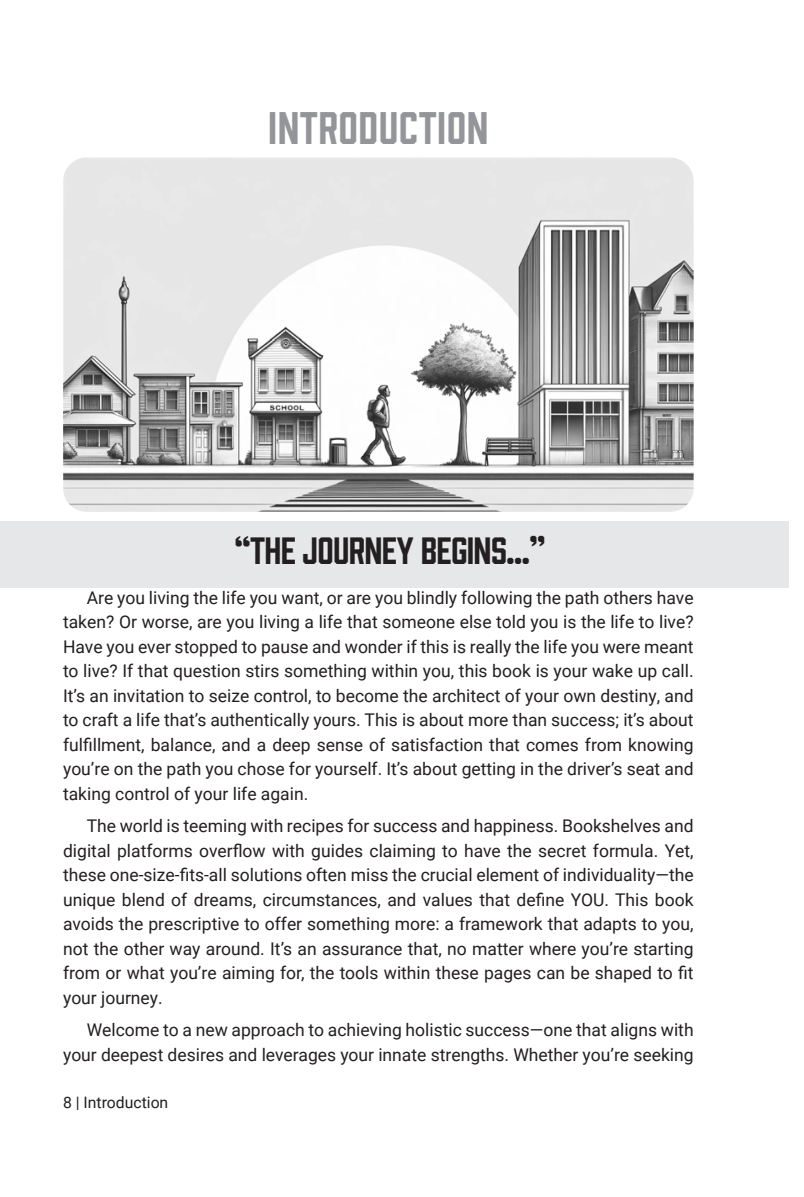
<style>
.page{position:relative;width:804px;height:1197px;background:#fff}
.page>*{position:absolute;margin:0;border:0;box-sizing:border-box;transform-origin:0 0}
.ChapHead{font:42px "Prohibition";letter-spacing:.01em;color:#939598}
.ChapterName{font:35px "Prohibition";letter-spacing:-.02em;color:#231f20}
.BodyText{font:17.5px/24.5px "Roboto";color:#231f20;text-align:justify}
.t1{font:15.75px "Roboto";color:#231f20}
</style>
<div class="page">
<div style="left:0;top:522px;width:788px;height:66px;background:#e6e7e9"></div>
<img style="left:63px;top:158px;width:630px;height:354px">
<p class="ChapHead" style="left:268px;top:98px;width:222px">INTRODUCTION</p>
<p class="ChapterName" style="left:234px;top:526px;width:312px">“THE JOURNEY BEGINS...”</p>
<p class="BodyText" style="left:63px;top:585px;width:632px;text-indent:24px">Are you living the life you want, or are you blindly following the path others have taken? Or worse, are you living a life that someone else told you is the life to live?<br>Have you ever stopped to pause and wonder if this is really the life you were meant to live? If that question stirs something within you, this book is your wake up call.<br>It’s an invitation to seize control, to become the architect of your own destiny, and to craft a life that’s authentically yours. This is about more than success; it’s about fulfillment, balance, and a deep sense of satisfaction that comes from knowing you’re on the path you chose for yourself. It’s about getting in the driver’s seat and taking control of your life again.</p>
<p class="BodyText" style="left:63px;top:813px;width:632px;text-indent:24px">The world is teeming with recipes for success and happiness. Bookshelves and digital platforms overflow with guides claiming to have the secret formula. Yet, these one-size-fits-all solutions often miss the crucial element of individuality—the unique blend of dreams, circumstances, and values that define YOU. This book avoids the prescriptive to offer something more: a framework that adapts to you, not the other way around. It’s an assurance that, no matter where you’re starting from or what you’re aiming for, the tools within these pages can be shaped to fit your journey.</p>
<p class="BodyText" style="left:63px;top:1017px;width:632px;text-align:right">Welcome to a new approach to achieving holistic success—one that aligns with your deepest desires and leverages your innate strengths. Whether you’re seeking</p>
<p class="t1" style="left:63px;top:1091px;width:107px">8 | Introduction</p>
</div>
